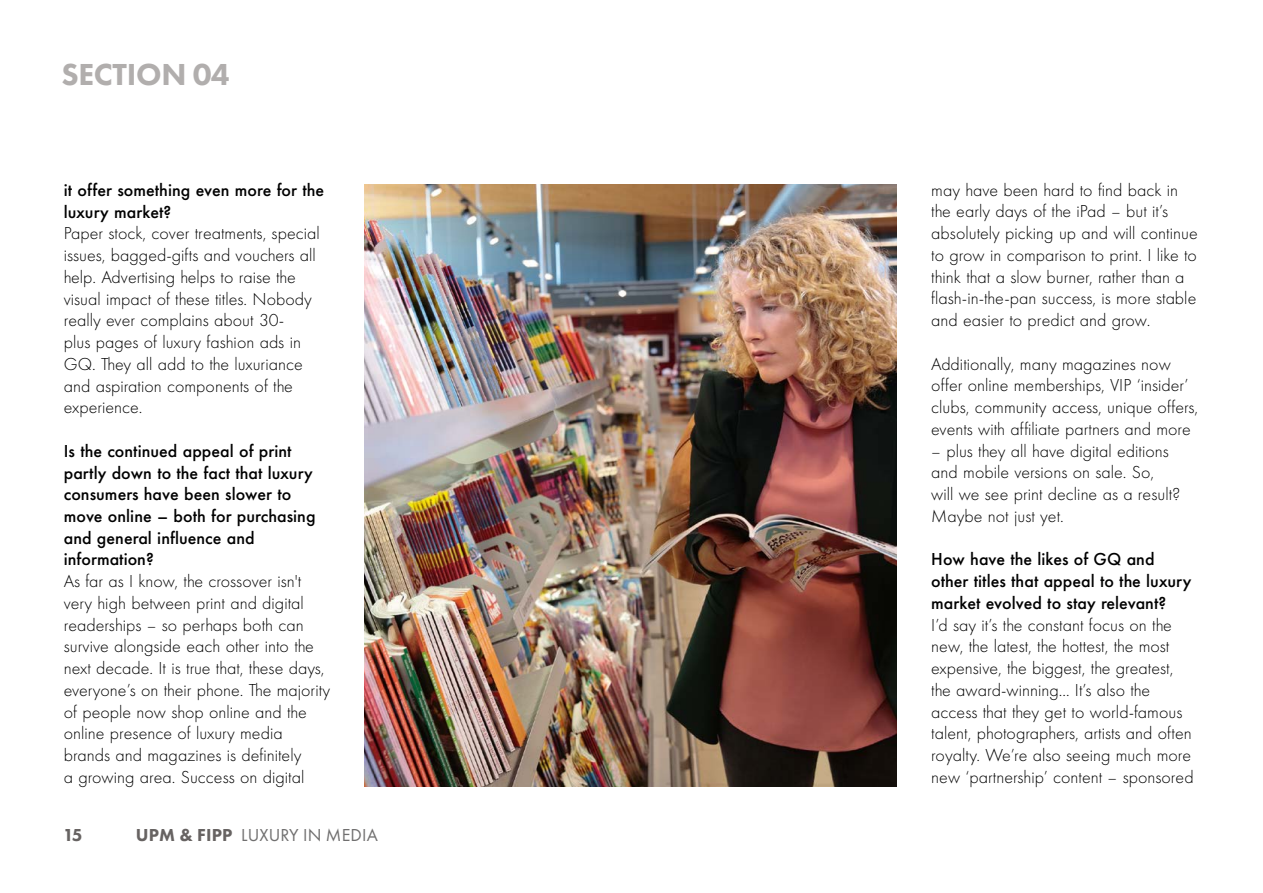
<style>
.page{position:relative;width:1263px;height:893px;background:#fff}
.page>*{position:absolute;margin:0;border:0;box-sizing:border-box;transform-origin:0 0}
.t1{font:800 31.5px "Futura PT";letter-spacing:-.01em;color:#b1aead}
.t2{font:300 18px/21.8px "Futura PT";color:#000}
.t3{font:500 18px/21.8px "Futura PT";color:#000}
.t4{font:18px "Futura PT";letter-spacing:.01em;color:#706f6f}
.t5{font:800 18px "Futura PT";color:#676362}
.s1{font-weight:800;color:#676362}
</style>
<div class="page">
<img style="left:364px;top:184px;width:532px;height:603px">
<h1 class="t1" style="left:61px;top:55px;width:170px">SECTION 04</h1>
<p class="t3" style="left:64px;top:179px;width:262px">it offer something even more for the luxury market?</p>
<p class="t2" style="left:64px;top:223px;width:257px">Paper stock, cover treatments, special issues, bagged-gifts and vouchers all help. Advertising helps to raise the visual impact of these titles. Nobody really ever complains about 30-<br>plus pages of luxury fashion ads in GQ. They all add to the luxuriance and aspiration components of the experience.</p>
<p class="t3" style="left:64px;top:440px;width:253px">Is the continued appeal of print partly down to the fact that luxury consumers have been slower to move online – both for purchasing and general influence and information?</p>
<p class="t2" style="left:64px;top:570px;width:268px">As far as I know, the crossover isn't very high between print and digital readerships – so perhaps both can survive alongside each other into the next decade. It is true that, these days, everyone’s on their phone. The majority of people now shop online and the online presence of luxury media brands and magazines is definitely<br>a growing area. Success on digital</p>
<p class="t5" style="left:63px;top:824px;width:21px">15</p>
<p class="t4" style="left:136px;top:825px;width:244px"><span class="s1">UPM &amp; FIPP</span> LUXURY IN MEDIA</p>
<p class="t2" style="left:931px;top:179px;width:268px">may have been hard to find back in the early days of the iPad – but it’s absolutely picking up and will continue to grow in comparison to print. I like to think that a slow burner, rather than a flash-in-the-pan success, is more stable and easier to predict and grow.</p>
<p class="t2" style="left:931px;top:353px;width:268px">Additionally, many magazines now offer online memberships, VIP ‘insider’ clubs, community access, unique offers, events with affiliate partners and more</p>
<p class="t2" style="left:931px;top:440px;width:251px">– plus they all have digital editions and mobile versions on sale. So, will we see print decline as a result?<br>Maybe not just yet.</p>
<p class="t3" style="left:931px;top:548px;width:262px">How have the likes of GQ and other titles that appeal to the luxury market evolved to stay relevant?</p>
<p class="t2" style="left:931px;top:614px;width:264px">I’d say it’s the constant focus on the new, the latest, the hottest, the most expensive, the biggest, the greatest, the award-winning… It’s also the access that they get to world-famous talent, photographers, artists and often royalty. We’re also seeing much more new ‘partnership’ content – sponsored</p>
</div>
